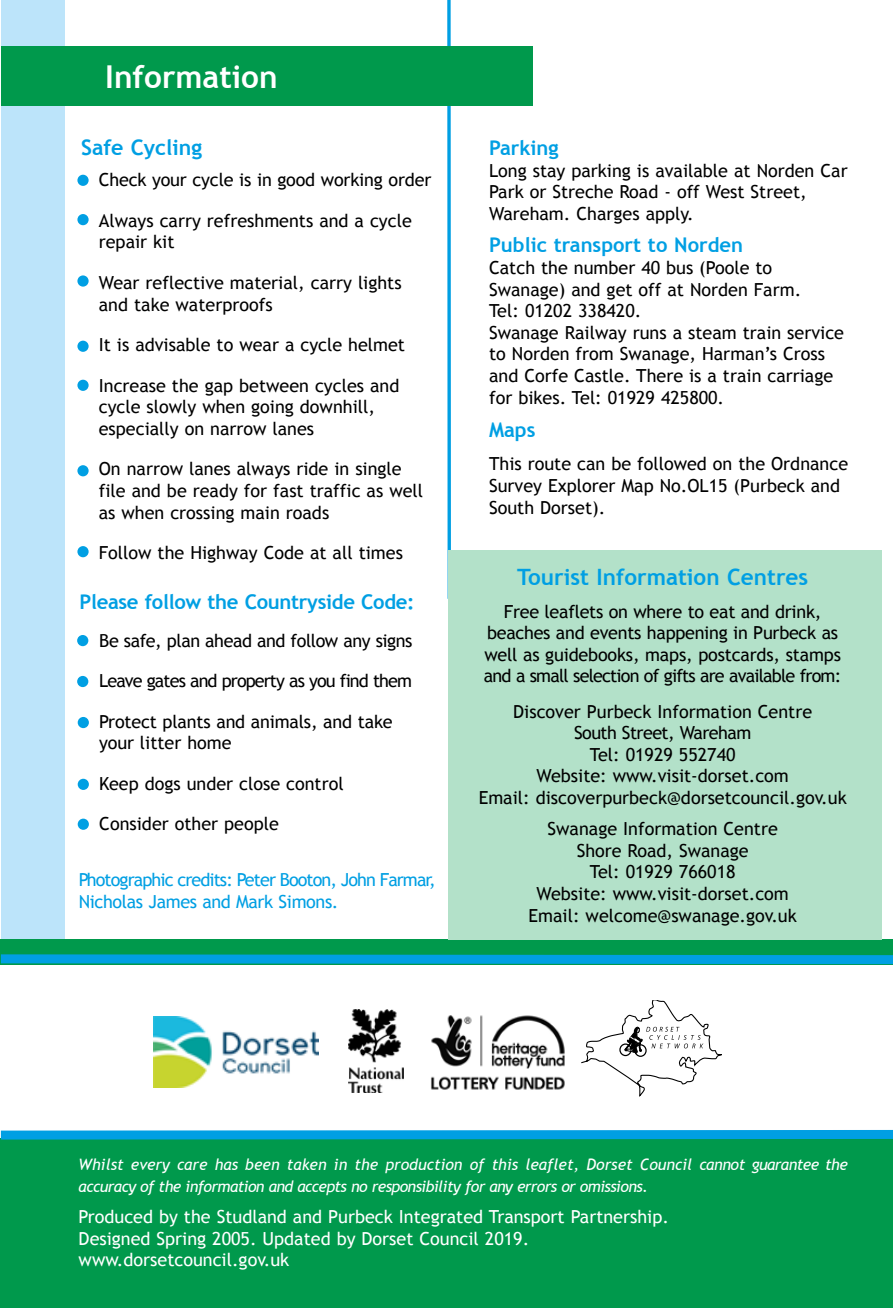
<style>
.page{position:relative;width:893px;height:1308px;background:#fff}
.page>*{position:absolute;margin:0;border:0;box-sizing:border-box;transform-origin:0 0}
.t1{font:700 31.5px "Trebuchet MS";color:#fff}
.t2{font:700 22.5px "Trebuchet MS";color:#009fe3}
.t3{font:700 21.38px "Trebuchet MS";color:#009fe3}
.t4{font:700 20.25px "Trebuchet MS";letter-spacing:-.015em;color:#009fe3}
.t5{font:18px/21.6px "Trebuchet MS";color:#000}
.t6{font:18px/21.6px "Trebuchet MS";color:#fff}
.t7{font:18px/21.6px "Trebuchet MS";letter-spacing:-.05em;color:#009fe3}
.t8{font:18px "Trebuchet MS";letter-spacing:-.05em;color:#000}
.t9{font:18px "Trebuchet MS";letter-spacing:-.025em;color:#000}
.t10{font:italic 15.75px/21.6px "Trebuchet MS";letter-spacing:-.035em;color:#fff}
</style>
<div class="page">
<div style="left:1px;top:0;width:64px;height:961px;background:#bce4fa"></div>
<div style="left:77px;top:175px;width:12px;height:11px;background:#009fe3;border-radius:50%"></div>
<div style="left:77px;top:214px;width:12px;height:11px;background:#009fe3;border-radius:50%"></div>
<svg style="left:77px;top:275px;width:12px;height:12px"></svg>
<div style="left:77px;top:341px;width:12px;height:11px;background:#009fe3;border-radius:50%"></div>
<div style="left:77px;top:380px;width:12px;height:11px;background:#009fe3;border-radius:50%"></div>
<div style="left:77px;top:465px;width:12px;height:11px;background:#009fe3;border-radius:50%"></div>
<div style="left:77px;top:546px;width:12px;height:11px;background:#009fe3;border-radius:50%"></div>
<div style="left:77px;top:635px;width:11px;height:11px;background:#009fe3;border-radius:50%"></div>
<div style="left:77px;top:676px;width:11px;height:11px;background:#009fe3;border-radius:50%"></div>
<div style="left:78px;top:717px;width:11px;height:11px;background:#009fe3;border-radius:50%"></div>
<div style="left:78px;top:778px;width:11px;height:12px;background:#009fe3;border-radius:50%"></div>
<div style="left:78px;top:818px;width:11px;height:11px;background:#009fe3;border-radius:50%"></div>
<div style="left:1px;top:939px;width:892px;height:26px;background:#00994c"></div>
<div style="left:1px;top:1138px;width:892px;height:169px;background:#00994c"></div>
<div style="left:1px;top:1130px;width:892px;height:9px;background:#009fe3"></div>
<svg style="left:0;top:949px;width:893px;height:16px"></svg>
<svg style="left:447px;top:0;width:4px;height:599px;background:#2aaee7"></svg>
<div style="left:448px;top:550px;width:433px;height:389px;background:#b3e1c9"></div>
<div style="left:1px;top:46px;width:532px;height:60px;background:#00994c"></div>
<img style="left:154px;top:1016px;width:165px;height:71px">
<img style="left:430px;top:1015px;width:135px;height:75px">
<svg style="left:581px;top:1001px;width:141px;height:95px"></svg>
<img style="left:348px;top:1009px;width:56px;height:83px">
<h1 class="t1" style="left:105px;top:57px;width:174px">Information</h1>
<p class="t3" style="left:81px;top:134px;width:123px">Safe Cycling</p>
<p class="t5" style="left:99px;top:169px;width:334px">Check your cycle is in good working order</p>
<p class="t5" style="left:99px;top:210px;width:315px">Always carry refreshments and a cycle repair kit</p>
<p class="t5" style="left:99px;top:272px;width:304px">Wear reflective material, carry lights and take waterproofs</p>
<p class="t5" style="left:99px;top:334px;width:308px">It is advisable to wear a cycle helmet</p>
<p class="t5" style="left:99px;top:374px;width:302px">Increase the gap between cycles and cycle slowly when going downhill, especially on narrow lanes</p>
<p class="t5" style="left:99px;top:458px;width:326px">On narrow lanes always ride in single file and be ready for fast traffic as well as when crossing main roads</p>
<p class="t5" style="left:99px;top:542px;width:306px">Follow the Highway Code at all times</p>
<p class="t4" style="left:79px;top:589px;width:337px">Please follow the Countryside Code:</p>
<p class="t9" style="left:99px;top:629px;width:315px">Be safe, plan ahead and follow any signs</p>
<p class="t8" style="left:99px;top:670px;width:314px">Leave gates and property as you find them</p>
<p class="t5" style="left:99px;top:710px;width:295px">Protect plants and animals, and take your litter home</p>
<p class="t5" style="left:99px;top:773px;width:246px">Keep dogs under close control</p>
<p class="t5" style="left:99px;top:813px;width:181px">Consider other people</p>
<p class="t7" style="left:79px;top:869px;width:359px">Photographic credits: Peter Booton, John Farmar,<br>Nicholas James and Mark Simons.</p>
<p class="t4" style="left:489px;top:135px;width:71px">Parking</p>
<p class="t5" style="left:489px;top:160px;width:360px">Long stay parking is available at Norden Car<br>Park or Streche Road - off West Street,<br>Wareham. Charges apply.</p>
<p class="t4" style="left:489px;top:232px;width:256px">Public transport to Norden</p>
<p class="t5" style="left:489px;top:257px;width:356px">Catch the number 40 bus (Poole to Swanage) and get off at Norden Farm.<br>Tel: 01202 338420.<br>Swanage Railway runs a steam train service to Norden from Swanage, Harman’s Cross and Corfe Castle. There is a train carriage for bikes. Tel: 01929 425800.</p>
<p class="t4" style="left:489px;top:417px;width:48px">Maps</p>
<p class="t5" style="left:489px;top:453px;width:361px">This route can be followed on the Ordnance<br>Survey Explorer Map No.OL15 (Purbeck and<br>South Dorset).</p>
<p class="t2" style="left:517px;top:563px;width:293px">Tourist Information Centres</p>
<p class="t5" style="left:484px;top:600px;width:359px;text-align:center">Free leaflets on where to eat and drink, beaches and events happening in Purbeck as well as guidebooks, maps, postcards, stamps and a small selection of gifts are available from:</p>
<p class="t5" style="left:479px;top:700px;width:369px;text-align:center">Discover Purbeck Information Centre<br>South Street, Wareham<br>Tel: 01929 552740<br>Website: www.visit-dorset.com<br>Email: discoverpurbeck@dorsetcouncil.gov.uk</p>
<p class="t5" style="left:529px;top:818px;width:270px;text-align:center">Swanage Information Centre<br>Shore Road, Swanage<br>Tel: 01929 766018<br>Website: www.visit-dorset.com<br>Email: welcome@swanage.gov.uk</p>
<p class="t10" style="left:79px;top:1154px;width:771px">Whilst every care has been taken in the production of this leaflet, Dorset Council cannot guarantee the accuracy of the information and accepts no responsibility for any errors or omissions.</p>
<p class="t6" style="left:79px;top:1206px;width:592px">Produced by the Studland and Purbeck Integrated Transport Partnership.<br>Designed Spring 2005. Updated by Dorset Council 2019. www.dorsetcouncil.gov.uk</p>
</div>
